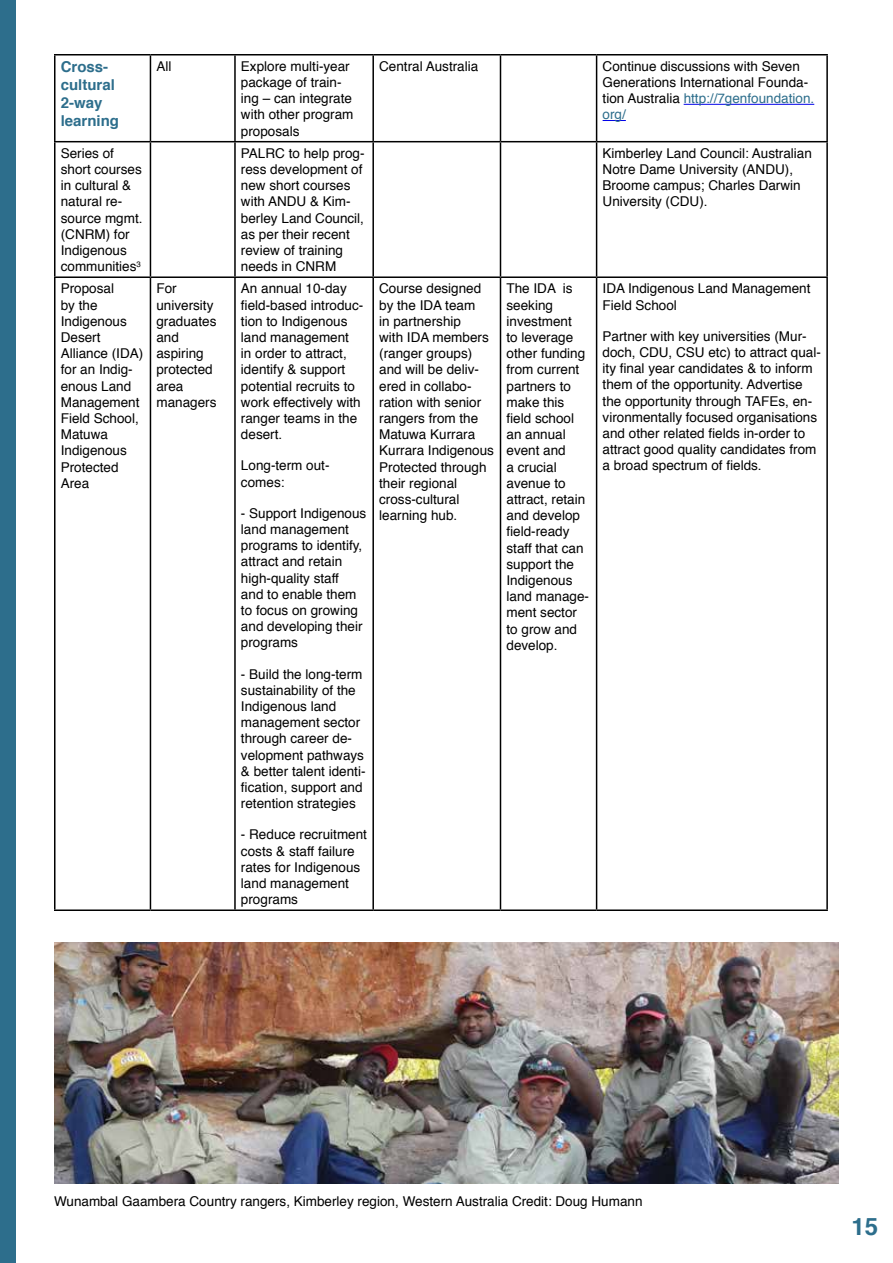
<style>
.page{position:relative;width:893px;height:1263px;background:#fff}
.page>*{position:absolute;margin:0;border:0;box-sizing:border-box;transform-origin:0 0}
.t1{font:700 24px "Helvetica";color:#2d6e8c}
.t2{font:700 15px/18px "Helvetica";color:#2d6e8c}
.t3{font:13.5px/16.2px "Helvetica";color:#000}
.s1{color:#2d6e8c}
</style>
<div class="page">
<hr style="left:54px;top:54px;width:96px;height:2px;background:#000">
<hr style="left:54px;top:56px;width:2px;height:85px;background:#000">
<hr style="left:150px;top:54px;width:85px;height:2px;background:#000">
<hr style="left:150px;top:56px;width:1px;height:85px;background:#000">
<hr style="left:235px;top:54px;width:138px;height:2px;background:#000">
<hr style="left:234px;top:56px;width:2px;height:85px;background:#000">
<hr style="left:373px;top:54px;width:127px;height:2px;background:#000">
<hr style="left:372px;top:56px;width:2px;height:85px;background:#000">
<hr style="left:500px;top:54px;width:97px;height:2px;background:#000">
<hr style="left:500px;top:56px;width:1px;height:85px;background:#000">
<hr style="left:597px;top:54px;width:231px;height:2px;background:#000">
<hr style="left:596px;top:56px;width:1px;height:85px;background:#000">
<hr style="left:826px;top:56px;width:2px;height:85px;background:#000">
<hr style="left:54px;top:141px;width:96px;height:1px;background:#000">
<hr style="left:54px;top:142px;width:2px;height:134px;background:#000">
<hr style="left:150px;top:141px;width:85px;height:1px;background:#000">
<hr style="left:150px;top:142px;width:1px;height:134px;background:#000">
<hr style="left:235px;top:141px;width:138px;height:1px;background:#000">
<hr style="left:234px;top:142px;width:2px;height:134px;background:#000">
<hr style="left:373px;top:141px;width:127px;height:1px;background:#000">
<hr style="left:372px;top:142px;width:2px;height:134px;background:#000">
<hr style="left:500px;top:141px;width:97px;height:1px;background:#000">
<hr style="left:500px;top:142px;width:1px;height:134px;background:#000">
<hr style="left:597px;top:141px;width:231px;height:1px;background:#000">
<hr style="left:596px;top:142px;width:1px;height:134px;background:#000">
<hr style="left:826px;top:142px;width:2px;height:134px;background:#000">
<hr style="left:54px;top:276px;width:96px;height:2px;background:#000">
<hr style="left:54px;top:278px;width:2px;height:631px;background:#000">
<hr style="left:150px;top:276px;width:85px;height:2px;background:#000">
<hr style="left:150px;top:278px;width:1px;height:631px;background:#000">
<hr style="left:235px;top:276px;width:138px;height:2px;background:#000">
<hr style="left:234px;top:278px;width:2px;height:631px;background:#000">
<hr style="left:373px;top:276px;width:127px;height:2px;background:#000">
<hr style="left:372px;top:278px;width:2px;height:631px;background:#000">
<hr style="left:500px;top:276px;width:97px;height:2px;background:#000">
<hr style="left:500px;top:278px;width:1px;height:631px;background:#000">
<hr style="left:597px;top:276px;width:231px;height:2px;background:#000">
<hr style="left:596px;top:278px;width:1px;height:631px;background:#000">
<hr style="left:826px;top:278px;width:2px;height:631px;background:#000">
<hr style="left:54px;top:909px;width:96px;height:2px;background:#000">
<hr style="left:150px;top:909px;width:85px;height:2px;background:#000">
<hr style="left:235px;top:909px;width:138px;height:2px;background:#000">
<hr style="left:373px;top:909px;width:127px;height:2px;background:#000">
<hr style="left:500px;top:909px;width:97px;height:2px;background:#000">
<hr style="left:597px;top:909px;width:231px;height:2px;background:#000">
<hr style="left:684px;top:104px;width:130px;height:1px;background:#0000e9">
<svg style="left:603px;top:120px;width:23px;height:1px"></svg>
<div style="left:0;top:0;width:16px;height:1263px;background:#2d6e8c"></div>
<img style="left:54px;top:942px;width:785px;height:242px">
<p class="t2" style="left:61px;top:58px;width:60px">Cross&shy;cultural<br>2-way learning</p>
<p class="t3" style="left:156px;top:58px;width:16px">All</p>
<p class="t3" style="left:241px;top:58px;width:114px">Explore multi-year package of train&shy;ing – can integrate with other program proposals</p>
<p class="t3" style="left:379px;top:58px;width:101px">Central Australia</p>
<p class="t3" style="left:603px;top:58px;width:213px">Continue discussions with Seven<br>Generations International Founda&shy;tion Australia <span class="s1">http://7genfoundation. org/</span></p>
<p class="t3" style="left:61px;top:145px;width:83px">Series of short courses in cultural &amp; natural re&shy;source mgmt. (CNRM) for<br>Indigenous communities<sup>3</sup></p>
<p class="t3" style="left:241px;top:145px;width:125px">PALRC to help prog&shy;ress development of new short courses with ANDU &amp; Kim&shy;berley Land Council, as per their recent review of training needs in CNRM</p>
<p class="t3" style="left:603px;top:145px;width:211px">Kimberley Land Council: Australian<br>Notre Dame University (ANDU),<br>Broome campus; Charles Darwin<br>University (CDU).</p>
<p class="t3" style="left:61px;top:281px;width:84px">Proposal<br>by the<br>Indigenous<br>Desert<br>Alliance (IDA) for an Indig&shy;enous Land<br>Management<br>Field School,<br>Matuwa<br>Indigenous<br>Protected<br>Area</p>
<p class="t3" style="left:156px;top:281px;width:62px">For university graduates and aspiring protected area managers</p>
<p class="t3" style="left:241px;top:281px;width:124px">An annual 10-day field-based introduc&shy;tion to Indigenous land management<br>in order to attract, identify &amp; support potential recruits to work effectively with ranger teams in the desert.</p>
<p class="t3" style="left:379px;top:281px;width:116px">Course designed by the IDA team<br>in partnership<br>with IDA members (ranger groups) and will be deliv&shy;ered in collabo&shy;ration with senior rangers from the<br>Matuwa Kurrara<br>Kurrara Indigenous<br>Protected through their regional cross-cultural learning hub.</p>
<p class="t3" style="left:506px;top:281px;width:84px">The IDA is seeking investment<br>to leverage other funding from current partners to make this field school an annual event and<br>a crucial avenue to attract, retain and develop field-ready staff that can support the<br>Indigenous land manage&shy;ment sector to grow and develop.</p>
<p class="t3" style="left:603px;top:281px;width:209px">IDA Indigenous Land Management<br>Field School</p>
<p class="t3" style="left:603px;top:328px;width:220px">Partner with key universities (Mur&shy;doch, CDU, CSU etc) to attract qual&shy;ity final year candidates &amp; to inform them of the opportunity. Advertise the opportunity through TAFEs, en&shy;vironmentally focused organisations and other related fields in-order to attract good quality candidates from a broad spectrum of fields.</p>
<p class="t3" style="left:241px;top:458px;width:90px">Long-term out&shy;comes:</p>
<p class="t3" style="left:241px;top:505px;width:127px">- Support Indigenous land management programs to identify, attract and retain high-quality staff<br>and to enable them to focus on growing and developing their programs</p>
<p class="t3" style="left:241px;top:666px;width:126px">- Build the long-term sustainability of the<br>Indigenous land management sector through career de&shy;velopment pathways &amp; better talent identi&shy;fication, support and retention strategies</p>
<p class="t3" style="left:241px;top:827px;width:128px">- Reduce recruitment costs &amp; staff failure rates for Indigenous land management programs</p>
<p class="t3" style="left:54px;top:1194px;width:590px">Wunambal Gaambera Country rangers, Kimberley region, Western Australia Credit: Doug Humann</p>
<h1 class="t1" style="left:851px;top:1207px;width:28px">15</h1>
</div>
